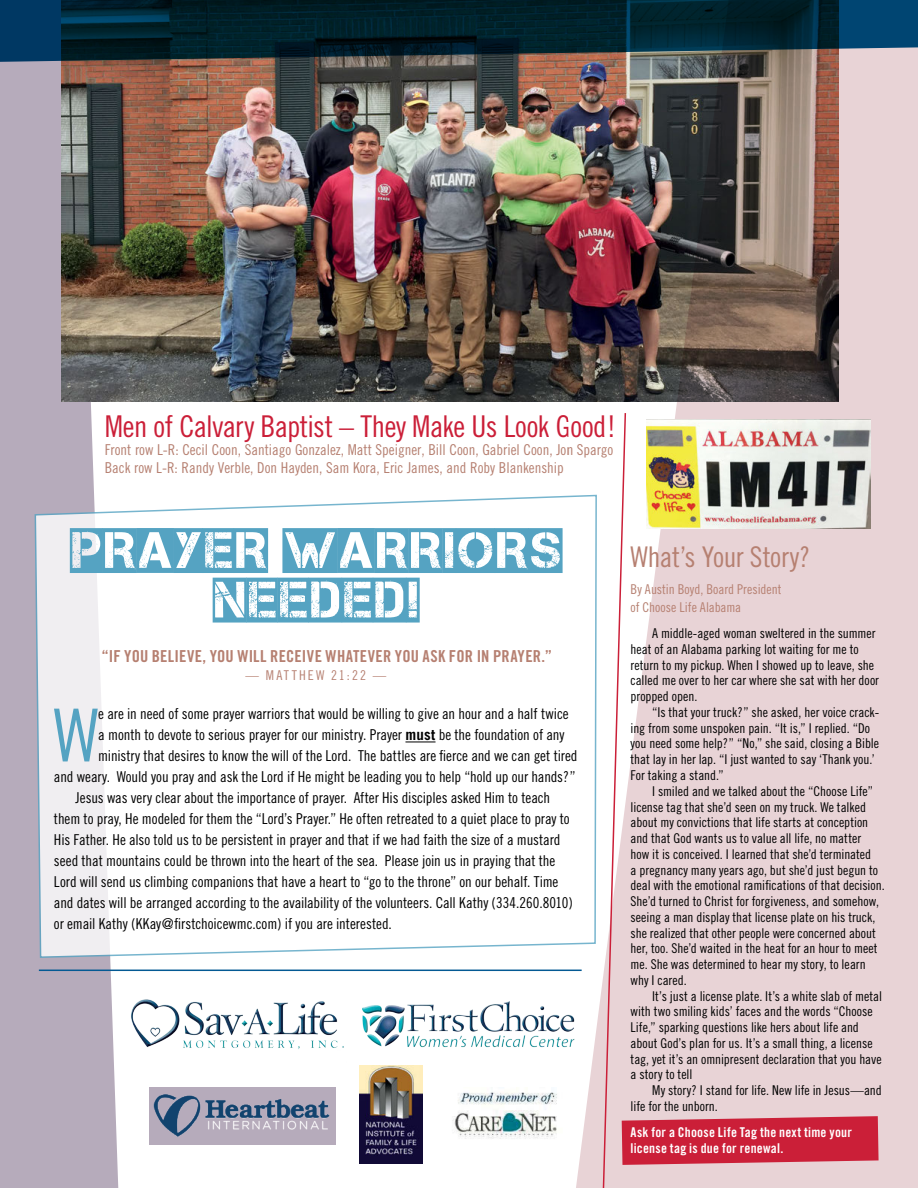
<style>
.page{position:relative;width:918px;height:1188px;background:#fff}
.page>*{position:absolute;margin:0;border:0;box-sizing:border-box;transform-origin:0 0}
.t1{font:73.2px "Trade Gothic Cond Eighteen";color:#55a3c2}
.t2{font:51px/49.5px "Captureit 2";letter-spacing:-.005em;color:#55a3c2;text-align:center}
.t3{font:30px "Trade Gothic Cond Eighteen";letter-spacing:-.015em;color:#cb1f38}
.t4{font:28.5px "Trade Gothic Cond Eighteen";letter-spacing:-.015em;color:#b68071}
.t5{font:16.5px "Trade Gothic Bold Cond Twenty";letter-spacing:.015em;color:#b68071}
.t6{font:15px "Trade Gothic Cond Eighteen";letter-spacing:-.005em;color:#000}
.t7{font:15px/18px "Trade Gothic Cond Eighteen";color:#b68071}
.t8{font:13.5px/15.8px "Trade Gothic Cond Eighteen";color:#000}
.t9{font:13.5px/15.8px "Trade Gothic Bold Cond Twenty";letter-spacing:.015em;color:#fff}
.t10{font:13.5px/18px "Trade Gothic Cond Eighteen";letter-spacing:.005em;color:#b68071}
.t11{font:13.5px "Trade Gothic Cond Eighteen";letter-spacing:.155em;color:#b68071}
.s1{font-family:"Trade Gothic";font-weight:700}
</style>
<div class="page">
<div style="left:0;top:62px;width:118px;height:1126px;background:#b6abbb"></div>
<img style="left:360px;top:1066px;width:62px;height:98px">
<img style="left:149px;top:1088px;width:186px;height:57px">
<img style="left:131px;top:999px;width:213px;height:50px">
<img style="left:363px;top:1001px;width:205px;height:47px">
<img style="left:452px;top:1092px;width:105px;height:47px">
<hr style="left:39px;top:970px;width:543px;height:1px;background:#035993">
<img style="left:62px;top:62px;width:506px;height:339px">
<img style="left:568px;top:62px;width:350px;height:1126px">
<svg style="left:0;top:0;width:918px;height:62px;background:#102f3b"></svg>
<svg style="left:34px;top:494px;width:564px;height:465px"></svg>
<hr style="left:405px;top:742px;width:31px;height:1px;background:#000">
<svg style="left:601px;top:412px;width:278px;height:776px;background:#e3c9c9"></svg>
<h3 class="t3" style="left:105px;top:408px;width:513px">Men of Calvary Baptist – They Make Us Look Good!</h3>
<p class="t7" style="left:105px;top:440px;width:510px">Front row L-R: Cecil Coon, Santiago Gonzalez, Matt Speigner, Bill Coon, Gabriel Coon, Jon Spargo<br>Back row L-R: Randy Verble, Don Hayden, Sam Kora, Eric James, and Roby Blankenship</p>
<h2 class="t2" style="left:70px;top:525px;width:494px">PRAYER WARRIORS<br>NEEDED!</h2>
<p class="t5" style="left:102px;top:647px;width:452px">“IF YOU BELIEVE, YOU WILL RECEIVE WHATEVER YOU ASK FOR IN PRAYER.”</p>
<p class="t11" style="left:246px;top:668px;width:142px">— MATTHEW 21:22 —</p>
<h1 class="t1" style="left:54px;top:692px;width:46px">W</h1>
<p class="t6" style="left:98px;top:705px;width:472px">e are in need of some prayer warriors that would be willing to give an hour and a half twice</p>
<p class="t6" style="left:98px;top:726px;width:468px">a month to devote to serious prayer for our ministry. Prayer <span class="s1">must</span> be the foundation of any</p>
<p class="t6" style="left:98px;top:747px;width:481px">ministry that desires to know the will of the Lord. The battles are fierce and we can get tired</p>
<p class="t6" style="left:54px;top:768px;width:523px">and weary. Would you pray and ask the Lord if He might be leading you to help “hold up our hands?”</p>
<p class="t6" style="left:76px;top:789px;width:476px">Jesus was very clear about the importance of prayer. After His disciples asked Him to teach</p>
<p class="t6" style="left:54px;top:810px;width:517px">them to pray, He modeled for them the “Lord’s Prayer.” He often retreated to a quiet place to pray to</p>
<p class="t6" style="left:54px;top:831px;width:508px">His Father. He also told us to be persistent in prayer and that if we had faith the size of a mustard</p>
<p class="t6" style="left:54px;top:852px;width:503px">seed that mountains could be thrown into the heart of the sea. Please join us in praying that the</p>
<p class="t6" style="left:54px;top:873px;width:506px">Lord will send us climbing companions that have a heart to “go to the throne” on our behalf. Time</p>
<p class="t6" style="left:54px;top:894px;width:520px">and dates will be arranged according to the availability of the volunteers. Call Kathy (334.260.8010)</p>
<p class="t6" style="left:54px;top:915px;width:339px">or email Kathy (KKay@firstchoicewmc.com) if you are interested.</p>
<h3 class="t4" style="left:631px;top:540px;width:181px">What’s Your Story?</h3>
<p class="t10" style="left:631px;top:580px;width:153px">By Austin Boyd, Board President of Choose Life Alabama</p>
<p class="t8" style="left:631px;top:625px;width:250px;text-indent:22px">A middle-aged woman sweltered in the summer heat of an Alabama parking lot waiting for me to return to my pickup. When I showed up to leave, she called me over to her car where she sat with her door propped open.</p>
<p class="t8" style="left:631px;top:704px;width:250px;text-indent:22px">“Is that your truck?” she asked, her voice crack&shy;ing from some unspoken pain. “It is,” I replied. “Do you need some help?” “No,” she said, closing a Bible that lay in her lap. “I just wanted to say ‘Thank you.’ For taking a stand.”</p>
<p class="t8" style="left:631px;top:783px;width:256px;text-indent:22px">I smiled and we talked about the “Choose Life” license tag that she’d seen on my truck. We talked about my convictions that life starts at conception and that God wants us to value all life, no matter<br>how it is conceived. I learned that she’d terminated<br>a pregnancy many years ago, but she’d just begun to deal with the emotional ramifications of that decision.<br>She’d turned to Christ for forgiveness, and somehow, seeing a man display that license plate on his truck, she realized that other people were concerned about her, too. She’d waited in the heat for an hour to meet me. She was determined to hear my story, to learn why I cared.</p>
<p class="t8" style="left:631px;top:988px;width:253px;text-indent:22px">It’s just a license plate. It’s a white slab of metal with two smiling kids’ faces and the words “Choose Life,” sparking questions like hers about life and about God’s plan for us. It’s a small thing, a license tag, yet it’s an omnipresent declaration that you have a story to tell</p>
<p class="t8" style="left:631px;top:1082px;width:253px;text-indent:22px">My story? I stand for life. New life in Jesus—and life for the unborn.</p>
<p class="t9" style="left:631px;top:1125px;width:223px">Ask for a Choose Life Tag the next time your license tag is due for renewal.</p>
</div>
